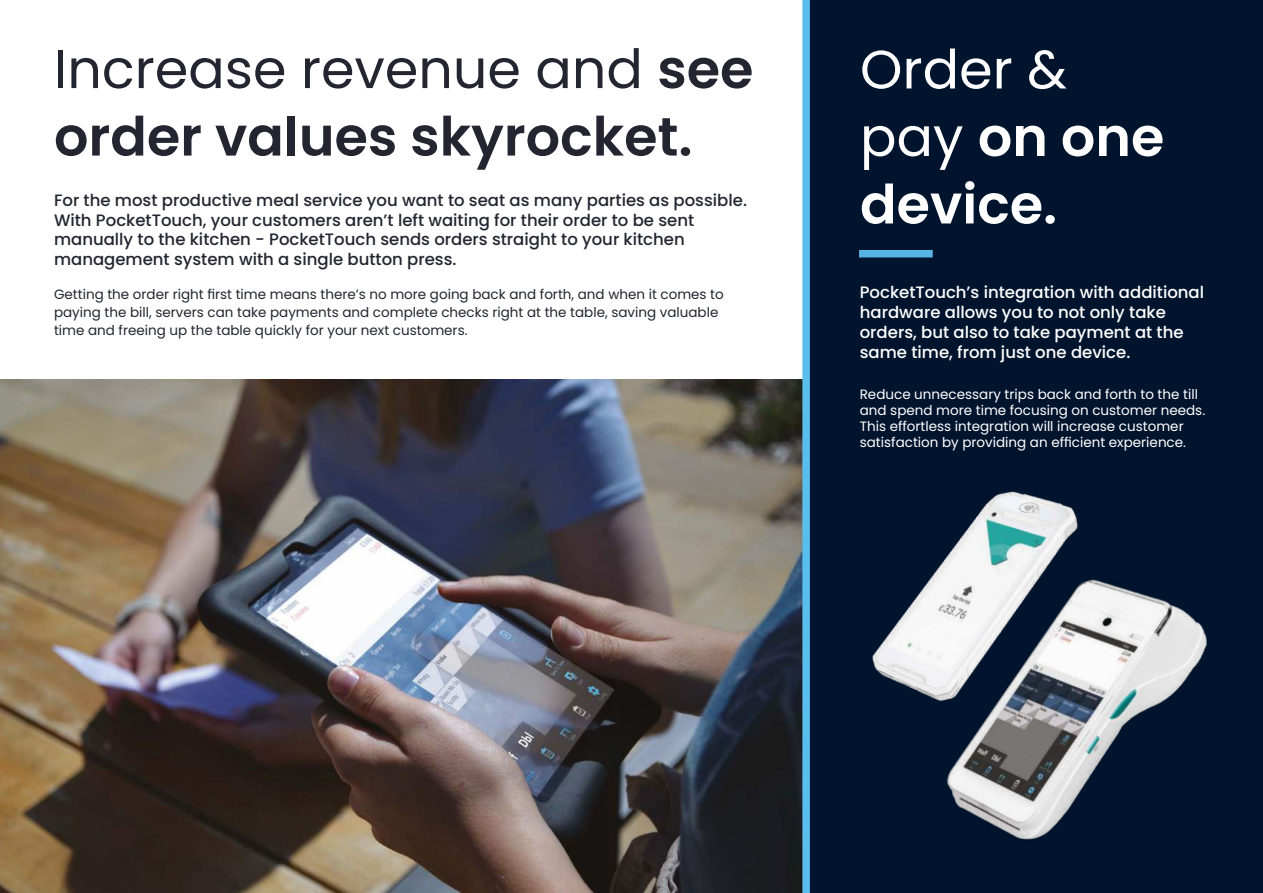
<style>
.page{position:relative;width:1263px;height:893px;background:#fff}
.page>*{position:absolute;margin:0;border:0;box-sizing:border-box;transform-origin:0 0}
.t1{font:600 54px/67.5px "Poppins";color:#232630}
.t2{font:600 54px/67.5px "Poppins";color:#fff}
.t3{font:500 16.5px/19.8px "Poppins";color:#232630}
.t4{font:500 16.5px/19.8px "Poppins";color:#fff}
.t5{font:13.5px/18px "Poppins";color:#232630}
.t6{font:13.5px/16.2px "Poppins";color:#fff}
.s1{font-weight:400}
</style>
<div class="page">
<div style="left:792px;top:0;width:471px;height:893px;background:#00142e"></div>
<div style="left:0;top:0;width:808px;height:893px;background:#fff"></div>
<img style="left:0;top:379px;width:802px;height:514px">
<div style="left:859px;top:250px;width:74px;height:7px;background:#56b5e4"></div>
<div style="left:802px;top:0;width:8px;height:893px;background:#5abeed"></div>
<img style="left:952px;top:609px;width:255px;height:231px">
<img style="left:777px;top:389px;width:404px;height:405px">
<h1 class="t1" style="left:54px;top:41px;width:701px"><span class="s1">Increase revenue and</span> see order values skyrocket.</h1>
<p class="t3" style="left:54px;top:192px;width:694px">For the most productive meal service you want to seat as many parties as possible.<br>With PocketTouch, your customers aren’t left waiting for their order to be sent manually to the kitchen - PocketTouch sends orders straight to your kitchen management system with a single button press.</p>
<p class="t5" style="left:54px;top:285px;width:671px">Getting the order right 昀椀rst time means there’s no more going back and forth, and when it comes to paying the bill, servers can take payments and complete checks right at the table, saving valuable time and freeing up the table quickly for your next customers.</p>
<p class="t4" style="left:860px;top:284px;width:346px">PocketTouch’s integration with additional hardware allows you to not only take orders, but also to take payment at the same time, from just one device.</p>
<p class="t6" style="left:860px;top:387px;width:347px">Reduce unnecessary trips back and forth to the till and spend more time focusing on customer needs.<br>This effortless integration will increase customer satisfaction by providing an ef昀椀cient experience.</p>
<h1 class="t2" style="left:860px;top:41px;width:306px"><span class="s1">Order &amp; pay</span> on one device.</h1>
</div>
